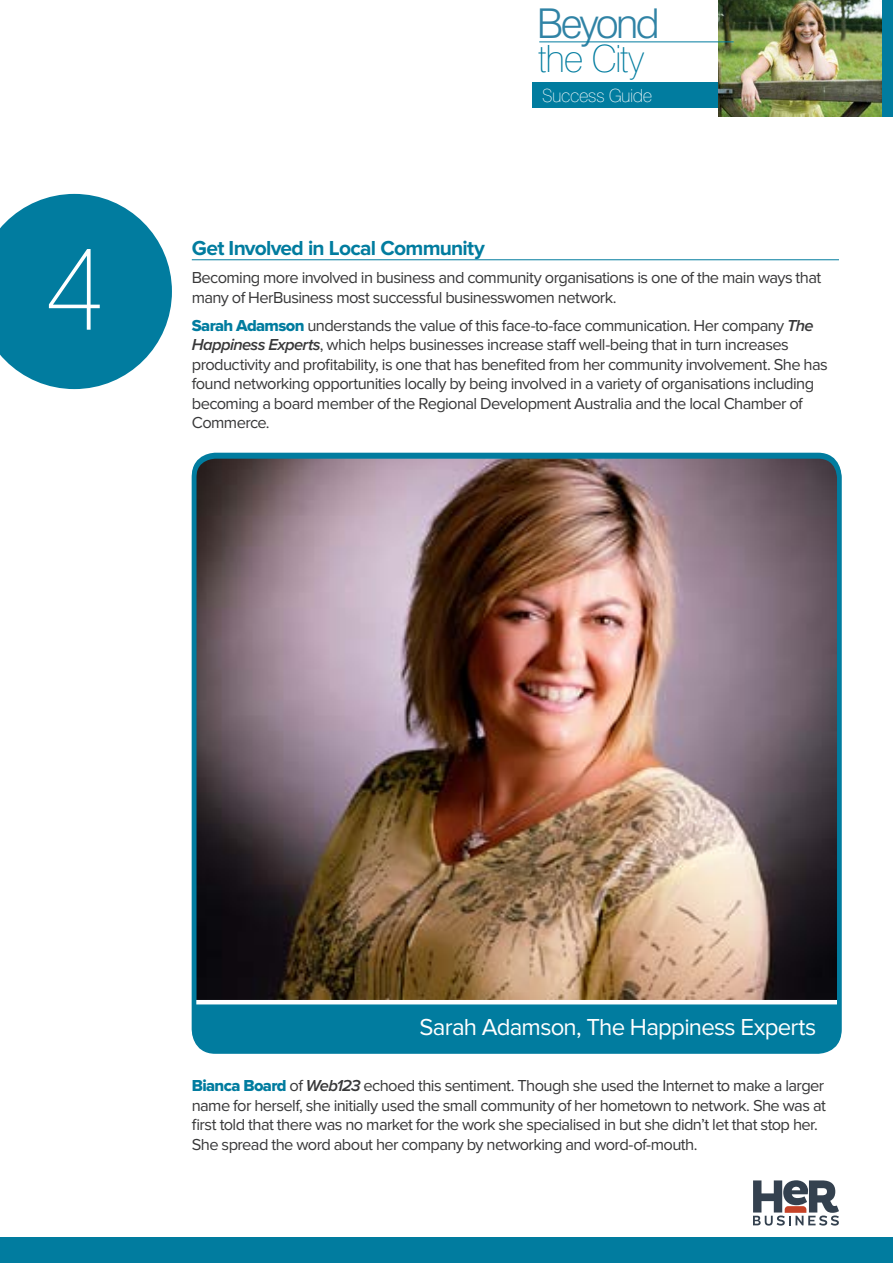
<style>
.page{position:relative;width:893px;height:1263px;background:#fff}
.page>*{position:absolute;margin:0;border:0;box-sizing:border-box;transform-origin:0 0}
.t1{font:100 118.8px "Swiss 721 BT";color:#fff}
.t2{font:300 41.1px "Swiss 721 BT";letter-spacing:-.065em;color:#3083a5}
.t3{font:100 37.65px "Swiss 721 BT";letter-spacing:-.03em;color:#017c9f}
.t4{font:24px "Proxima Nova";letter-spacing:-.03em;color:#fff}
.t5{font:700 21px "Proxima Nova";letter-spacing:-.035em;color:#017c9f}
.t6{font:100 18.15px "Swiss 721 BT";letter-spacing:-.03em;color:#fff}
.t7{font:16.5px/19.5px "Proxima Nova";letter-spacing:-.035em;color:#383839}
.s1{font-family:"Proxima Nova Extrabld";color:#017c9f}
.s2{font-weight:600;font-style:italic}
</style>
<div class="page">
<div style="left:0;top:1237px;width:893px;height:26px;background:#017c9f"></div>
<svg style="left:753px;top:1180px;width:86px;height:45px"></svg>
<hr style="left:192px;top:259px;width:647px;height:1px;background:#017c9f">
<div style="left:532px;top:83px;width:194px;height:25px;background:#017c9f"></div>
<img style="left:719px;top:0;width:163px;height:117px">
<hr style="left:539px;top:42px;width:195px;height:1px;background:#017c9f">
<div style="left:882px;top:0;width:11px;height:117px;background:#017c9f"></div>
<img style="left:194px;top:456px;width:645px;height:544px">
<div style="left:194px;top:1004px;width:645px;height:46px;background:#017c9f"></div>
<div style="left:192px;top:453px;width:649px;height:599px;border:4px solid #017c9f;border-radius:21px"></div>
<svg style="left:0;top:194px;width:172px;height:195px"></svg>
<h1 class="t1" style="left:43px;top:215px;width:63px">4</h1>
<h2 class="t2" style="left:537px;top:-1px;width:124px">Beyond</h2>
<h3 class="t3" style="left:537px;top:36px;width:109px">the City</h3>
<p class="t6" style="left:542px;top:85px;width:111px">Success Guide</p>
<p class="t5" style="left:192px;top:236px;width:295px">Get Involved in Local Community</p>
<p class="t7" style="left:192px;top:269px;width:631px">Becoming more involved in business and community organisations is one of the main ways that many of HerBusiness most successful businesswomen network.</p>
<p class="t7" style="left:192px;top:316px;width:637px"><span class="s1">Sarah Adamson</span> understands the value of this face-to-face communication. Her company <span class="s2">The Happiness Experts</span>, which helps businesses increase staff well-being that in turn increases productivity and profitability, is one that has benefited from her community involvement. She has found networking opportunities locally by being involved in a variety of organisations including becoming a board member of the Regional Development Australia and the local Chamber of Commerce.</p>
<h3 class="t4" style="left:420px;top:1014px;width:398px">Sarah Adamson, The Happiness Experts</h3>
<p class="t7" style="left:192px;top:1077px;width:636px"><span class="s1">Bianca Board</span> of <span class="s2">Web123</span> echoed this sentiment. Though she used the Internet to make a larger name for herself, she initially used the small community of her hometown to network. She was at first told that there was no market for the work she specialised in but she didn’t let that stop her.<br>She spread the word about her company by networking and word-of-mouth.</p>
</div>
